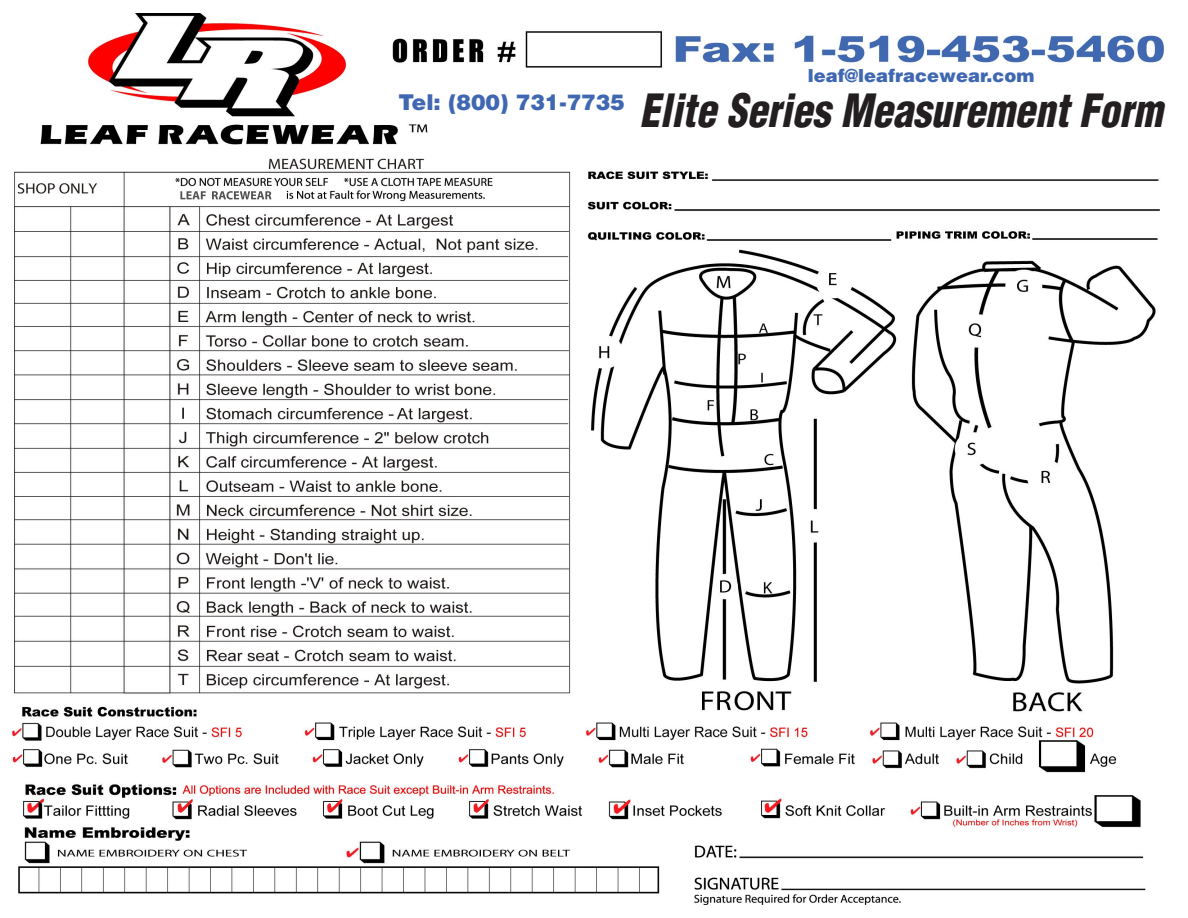
<style>
.page{position:relative;width:1188px;height:918px;background:#fff}
.page>*{position:absolute;margin:0;border:0;box-sizing:border-box;transform-origin:0 0}
.t1{font:italic 900 condensed 44.7px "Helvetica LT Std";color:#231f20;scale:.91 1}
.t2{font:900 21.75px "Helvetica LT Std";color:#4068b2}
.t3{font:900 18px "Helvetica LT Std";color:#4068b2}
</style>
<div class="page">
<img style="left:11px;top:13px;width:1153px;height:892px">
<div style="left:579px;top:88px;width:588px;height:43px;background:#fff"></div>
<div style="left:376px;top:89px;width:206px;height:29px;background:#fff"></div>
<svg style="left:178px;top:799px;width:15px;height:14px"></svg>
<svg style="left:327px;top:799px;width:15px;height:14px"></svg>
<svg style="left:474px;top:799px;width:15px;height:14px"></svg>
<p class="t2" style="left:399px;top:88px;width:228px">Tel: (800) 731-7735</p>
<p class="t3" style="left:808px;top:64px;width:228px">leaf@leafracewear.com</p>
<p class="t1" style="left:639px;top:82px;width:576px">Elite Series Measurement Form</p>
</div>
